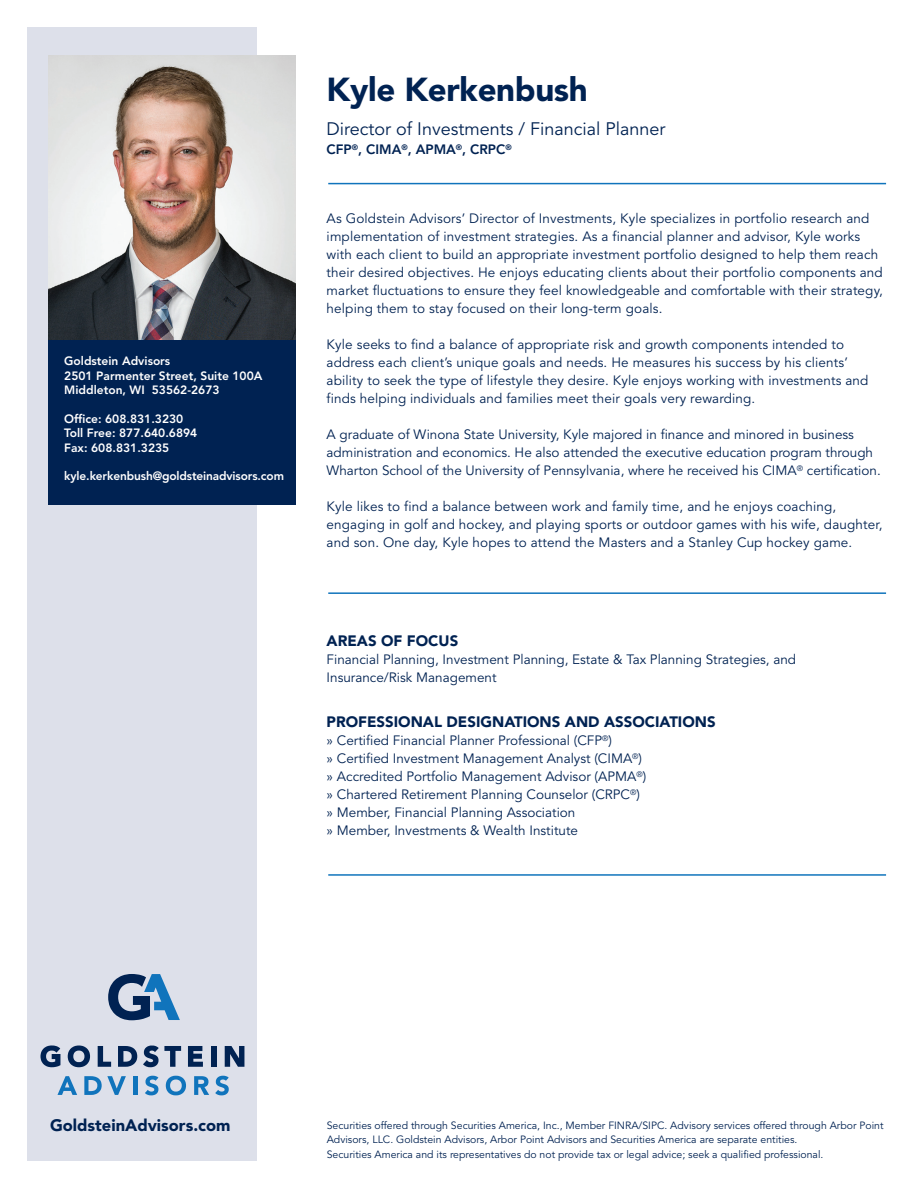
<style>
.page{position:relative;width:918px;height:1188px;background:#fff}
.page>*{position:absolute;margin:0;border:0;box-sizing:border-box;transform-origin:0 0}
.t1{font:900 33px "Avenir LT Std";letter-spacing:-.01em;color:#002252}
.t2{font:18px "Avenir LT Std";color:#002252}
.t3{font:900 16.5px "Avenir LT Std";color:#002252}
.t4{font:900 15px "Avenir LT Std";color:#002252}
.t5{font:13.5px/18px "Avenir LT Std";letter-spacing:.01em;color:#002252}
.t6{font:800 13.5px "Avenir LT Std";color:#002252}
.t7{font:800 12px "Avenir LT Std";color:#fff}
.t8{font:10.5px/13.5px "Avenir LT Std";color:#002252}
</style>
<div class="page">
<div style="left:27px;top:27px;width:230px;height:1134px;background:#dde0ea"></div>
<svg style="left:41px;top:1045px;width:19px;height:22px"></svg>
<svg style="left:68px;top:1045px;width:22px;height:22px"></svg>
<svg style="left:98px;top:1046px;width:13px;height:21px"></svg>
<svg style="left:118px;top:1046px;width:19px;height:21px"></svg>
<svg style="left:143px;top:1045px;width:38px;height:22px"></svg>
<svg style="left:188px;top:1046px;width:15px;height:21px"></svg>
<div style="left:211px;top:1046px;width:5px;height:21px;background:#002252"></div>
<svg style="left:225px;top:1046px;width:19px;height:21px"></svg>
<svg style="left:57px;top:1076px;width:20px;height:19px"></svg>
<svg style="left:84px;top:1076px;width:42px;height:19px"></svg>
<hr style="left:133px;top:1076px;width:4px;height:19px;background:#1074bc">
<svg style="left:145px;top:1076px;width:13px;height:19px"></svg>
<svg style="left:166px;top:1076px;width:20px;height:19px"></svg>
<svg style="left:194px;top:1076px;width:15px;height:19px"></svg>
<svg style="left:215px;top:1076px;width:14px;height:19px"></svg>
<svg style="left:108px;top:974px;width:72px;height:46px"></svg>
<hr style="left:328px;top:183px;width:558px;height:1px;background:#1074bc">
<img style="left:48px;top:55px;width:247px;height:285px">
<div style="left:48px;top:340px;width:247px;height:165px;background:#002252"></div>
<hr style="left:328px;top:592px;width:558px;height:2px;background:#1074bc">
<hr style="left:328px;top:874px;width:558px;height:2px;background:#1074bc">
<p class="t7" style="left:64px;top:354px;width:107px">Goldstein Advisors</p>
<p class="t7" style="left:64px;top:368px;width:200px">2501 Parmenter Street, Suite 100A</p>
<p class="t7" style="left:64px;top:383px;width:157px">Middleton, WI 53562-2673</p>
<p class="t7" style="left:64px;top:412px;width:121px">Office: 608.831.3230</p>
<p class="t7" style="left:64px;top:426px;width:135px">Toll Free: 877.640.6894</p>
<p class="t7" style="left:64px;top:440px;width:107px">Fax: 608.831.3235</p>
<p class="t7" style="left:64px;top:469px;width:221px">kyle.kerkenbush@goldsteinadvisors.com</p>
<p class="t1" style="left:327px;top:70px;width:263px">Kyle Kerkenbush</p>
<p class="t2" style="left:327px;top:118px;width:340px">Director of Investments / Financial Planner</p>
<p class="t6" style="left:327px;top:141px;width:187px">CFP<sup>®</sup>, CIMA<sup>®</sup>, APMA<sup>®</sup>, CRPC<sup>®</sup></p>
<p class="t5" style="left:327px;top:210px;width:558px">As Goldstein Advisors’ Director of Investments, Kyle specializes in portfolio research and implementation of investment strategies. As a financial planner and advisor, Kyle works with each client to build an appropriate investment portfolio designed to help them reach their desired objectives. He enjoys educating clients about their portfolio components and market fluctuations to ensure they feel knowledgeable and comfortable with their strategy, helping them to stay focused on their long-term goals.</p>
<p class="t5" style="left:327px;top:336px;width:543px">Kyle seeks to find a balance of appropriate risk and growth components intended to address each client’s unique goals and needs. He measures his success by his clients’ ability to seek the type of lifestyle they desire. Kyle enjoys working with investments and finds helping individuals and families meet their goals very rewarding.</p>
<p class="t5" style="left:327px;top:426px;width:556px">A graduate of Winona State University, Kyle majored in finance and minored in business administration and economics. He also attended the executive education program through<br>Wharton School of the University of Pennsylvania, where he received his CIMA<sup>®</sup> certification.</p>
<p class="t5" style="left:327px;top:498px;width:557px">Kyle likes to find a balance between work and family time, and he enjoys coaching, engaging in golf and hockey, and playing sports or outdoor games with his wife, daughter, and son. One day, Kyle hopes to attend the Masters and a Stanley Cup hockey game.</p>
<p class="t4" style="left:327px;top:632px;width:133px">AREAS OF FOCUS</p>
<p class="t5" style="left:327px;top:651px;width:471px">Financial Planning, Investment Planning, Estate &amp; Tax Planning Strategies, and<br>Insurance/Risk Management</p>
<p class="t4" style="left:327px;top:713px;width:391px">PROFESSIONAL DESIGNATIONS AND ASSOCIATIONS</p>
<p class="t5" style="left:327px;top:732px;width:287px">» Certified Financial Planner Professional (CFP<sup>®</sup>)</p>
<p class="t5" style="left:327px;top:750px;width:317px">» Certified Investment Management Analyst (CIMA<sup>®</sup>)</p>
<p class="t5" style="left:327px;top:768px;width:321px">» Accredited Portfolio Management Advisor (APMA<sup>®</sup>)</p>
<p class="t5" style="left:327px;top:786px;width:315px">» Chartered Retirement Planning Counselor (CRPC<sup>®</sup>)</p>
<p class="t5" style="left:327px;top:804px;width:250px">» Member, Financial Planning Association</p>
<p class="t5" style="left:327px;top:822px;width:253px">» Member, Investments &amp; Wealth Institute</p>
<p class="t3" style="left:50px;top:1116px;width:182px">GoldsteinAdvisors.com</p>
<p class="t8" style="left:327px;top:1119px;width:558px">Securities offered through Securities America, Inc., Member FINRA/SIPC. Advisory services offered through Arbor Point<br>Advisors, LLC. Goldstein Advisors, Arbor Point Advisors and Securities America are separate entities.</p>
<p class="t8" style="left:327px;top:1148px;width:498px">Securities America and its representatives do not provide tax or legal advice; seek a qualified professional.</p>
</div>
